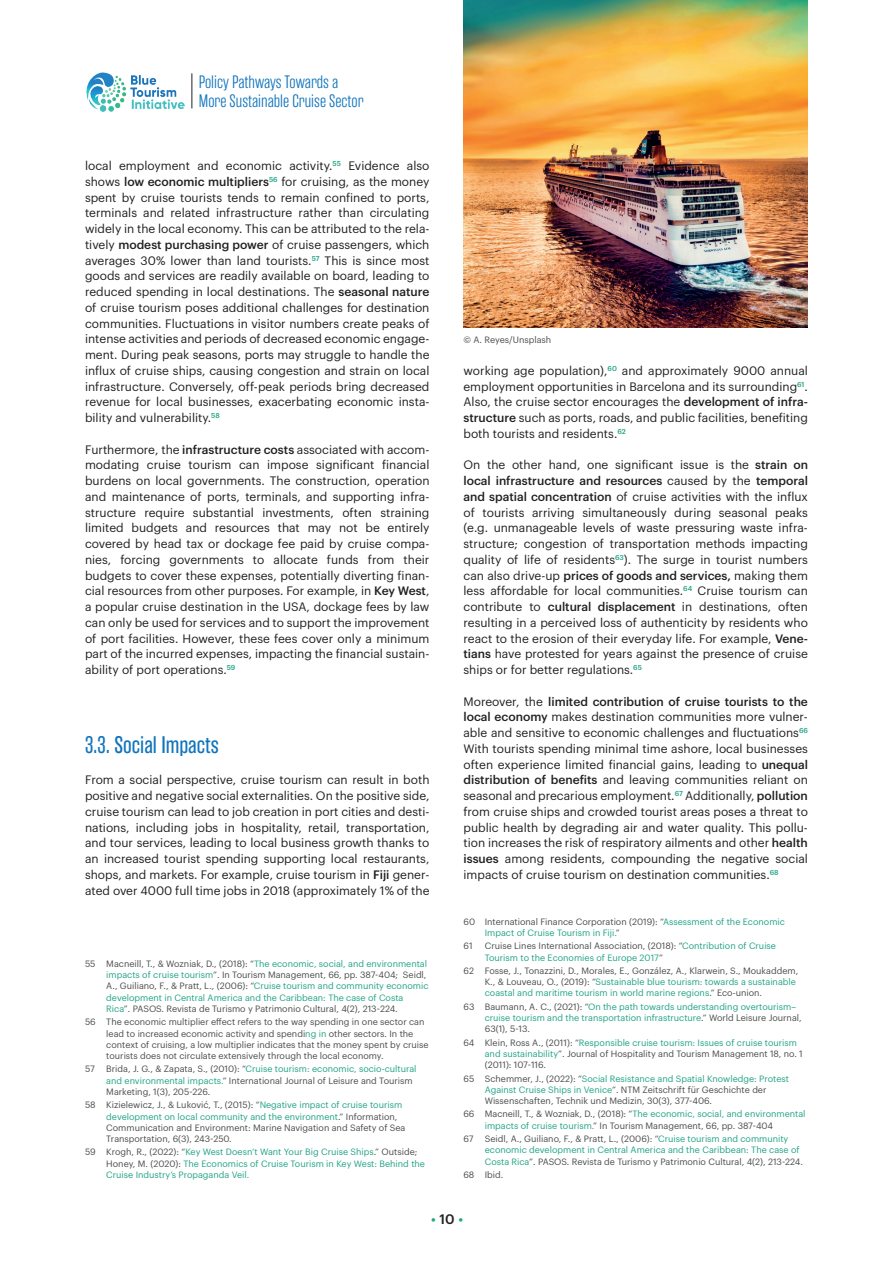
<style>
.page{position:relative;width:893px;height:1263px;background:#fff}
.page>*{position:absolute;margin:0;border:0;box-sizing:border-box;transform-origin:0 0}
.t1{font:24px "Rama Gothic E";color:#1074bc}
.t2{font:300 18px/19.5px "Rama Gothic E";color:#1074bc}
.t3{font:500 13.5px "Graphik";color:#21a386}
.t4{font:12px/15.8px "Graphik";color:#231f20;text-align:justify}
.t5{font:9px/11.2px "Graphik";color:#4b4c4d}
.t6{font:9px/11.2px "Graphik";color:#21a386}
.s1{font-weight:500}
.s2{color:#21a386}
.s3{color:#4b4c4d}
.s4{color:#231f20}
</style>
<div class="page">
<img style="left:463px;top:0;width:345px;height:328px">
<img style="left:86px;top:72px;width:99px;height:39px">
<hr style="left:192px;top:73px;width:1px;height:35px;background:#231f20">
<h2 class="t2" style="left:199px;top:72px;width:166px">Policy Pathways Towards a<br>More Sustainable Cruise Sector</h2>
<p class="t4" style="left:85px;top:157px;width:346px">local employment and economic activity.<sup>55</sup> Evidence also shows <span class="s1">low economic multipliers</span><sup>56</sup> for cruising, as the money spent by cruise tourists tends to remain confined to ports, terminals and related infrastructure rather than circulating widely in the local economy. This can be attributed to the rela&shy;tively <span class="s1">modest purchasing power</span> of cruise passengers, which averages 30% lower than land tourists.<sup>57</sup> This is since most goods and services are readily available on board, leading to reduced spending in local destinations. The <span class="s1">seasonal nature </span>of cruise tourism poses additional challenges for destination communities. Fluctuations in visitor numbers create peaks of intense activities and periods of decreased economic engage&shy;ment. During peak seasons, ports may struggle to handle the influx of cruise ships, causing congestion and strain on local infrastructure. Conversely, off-peak periods bring decreased revenue for local businesses, exacerbating economic insta&shy;bility and vulnerability.<sup>58</sup></p>
<p class="t4" style="left:85px;top:440px;width:346px">Furthermore, the <span class="s1">infrastructure costs</span> associated with accom&shy;modating cruise tourism can impose significant financial burdens on local governments. The construction, operation and maintenance of ports, terminals, and supporting infra&shy;structure require substantial investments, often straining limited budgets and resources that may not be entirely covered by head tax or dockage fee paid by cruise compa&shy;nies, forcing governments to allocate funds from their budgets to cover these expenses, potentially diverting finan&shy;cial resources from other purposes. For example, in <span class="s1">Key West</span>, a popular cruise destination in the USA, dockage fees by law can only be used for services and to support the improvement of port facilities. However, these fees cover only a minimum part of the incurred expenses, impacting the financial sustain&shy;ability of port operations.<sup>59</sup></p>
<h1 class="t1" style="left:85px;top:732px;width:135px">3.3. Social Impacts</h1>
<p class="t4" style="left:85px;top:771px;width:346px">From a social perspective, cruise tourism can result in both positive and negative social externalities. On the positive side, cruise tourism can lead to job creation in port cities and desti&shy;nations, including jobs in hospitality, retail, transportation, and tour services, leading to local business growth thanks to an increased tourist spending supporting local restaurants, shops, and markets. For example, cruise tourism in <span class="s1">Fiji</span> gener&shy;ated over 4000 full time jobs in 2018 (approximately 1% of the</p>
<p class="t5" style="left:106px;top:957px;width:324px;text-indent:-21px">55 Macneill, T., &amp; Wozniak, D., (2018): “<span class="s2">The economic, social, and environmental impacts of cruise tourism</span>”. In Tourism Management, 66, pp. 387-404; Seidl, A., Guiliano, F., &amp; Pratt, L., (2006): “<span class="s2">Cruise tourism and community economic development in Central America and the Caribbean: The case of Costa Rica</span>”. PASOS. Revista de Turismo y Patrimonio Cultural, 4(2), 213-224.</p>
<p class="t5" style="left:106px;top:1016px;width:324px;text-indent:-21px">56 The economic multiplier effect refers to the way spending in one sector can lead to increased economic activity and spendi<span class="s2">ng in</span> other sectors. In the context of cruising, a low multiplier indicates that the money spent by cruise tourists does not circulate extensively through the local economy.</p>
<p class="t5" style="left:85px;top:1063px;width:11px">57</p>
<p class="t5" style="left:106px;top:1063px;width:312px">Brida, J. G., &amp; Zapata, S., (2010): “<span class="s2">Cruise tourism: economic, socio-cultural and environmental impacts.</span>” International Journal of Leisure and Tourism<br>Marketing, 1(3), 205-226.</p>
<p class="t5" style="left:106px;top:1099px;width:301px;text-indent:-21px">58 Kizielewicz, J., &amp; Luković, T., (2015): “<span class="s2">Negative impact of cruise tourism development on local community and the environment</span>.” Information, Communication and Environment: Marine Navigation and Safety of Sea Transportation, 6(3), 243-250.</p>
<p class="t6" style="left:106px;top:1146px;width:320px;text-indent:-21px"><span class="s3">59 Krogh, R., (2022): “</span>Key West Doesn’t Want Your Big Cruise Ships<span class="s3">.” Outside;<br>Honey, M. (2020):</span> The Economics of Cruise Tourism in Key West: Behind the<br>Cruise Industry’s Propaganda Veil.</p>
<p class="t5" style="left:463px;top:334px;width:89px">© A. Reyes/Unsplash</p>
<p class="t4" style="left:463px;top:362px;width:346px">working age population),<sup>60</sup> and approximately 9000 annual employment opportunities in Barcelona and its surrounding<sup>61</sup>.<br>Also, the cruise sector encourages the <span class="s1">development of infra&shy;structure</span> such as ports, roads, and public facilities, benefiting both tourists and residents.<sup>62</sup></p>
<p class="t4" style="left:463px;top:456px;width:346px">On the other hand, one significant issue is the <span class="s1">strain on local infrastructure and resources</span> caused by the <span class="s1">temporal and spatial concentration</span> of cruise activities with the influx of tourists arriving simultaneously during seasonal peaks (e.g. unmanageable levels of waste pressuring waste infra&shy;structure; congestion of transportation methods impacting quality of life of residents<sup>63</sup>). The surge in tourist numbers can also drive-up <span class="s1">prices of goods and services,</span> making them less affordable for local communities.<sup>64</sup> Cruise tourism can contribute to <span class="s1">cultural displacement</span> in destinations, often resulting in a perceived loss of authenticity by residents who react to the erosion of their everyday life. For example, <span class="s1">Vene&shy;tians</span> have protested for years against the presence of cruise ships or for better regulations.<sup>65</sup></p>
<p class="t4" style="left:463px;top:692px;width:346px">Moreover, the <span class="s1">limited contribution of cruise tourists to the local economy</span> makes destination communities more vulner&shy;able and sensitive to economic challenges and fluctuations<sup>66<br></sup>With tourists spending minimal time ashore, local businesses often experience limited financial gains, leading to <span class="s1">unequal distribution of benefits</span> and leaving communities reliant on seasonal and precarious employment.<sup>67</sup> Additionally, <span class="s1">pollution </span>from cruise ships and crowded tourist areas poses a threat to public health by degrading air and water quality. This pollu&shy;tion increases the risk of respiratory ailments and other <span class="s1">health issues</span> among residents, compounding the negative social impacts of cruise tourism on destination communities.<sup>68</sup></p>
<p class="t6" style="left:485px;top:915px;width:302px;text-indent:-21px"><span class="s3">60 International Finance Corporation (2019): “</span>Assessment of the Economic<br>Impact of Cruise Tourism in Fiji.<span class="s3">”</span></p>
<p class="t5" style="left:463px;top:940px;width:11px">61</p>
<p class="t6" style="left:485px;top:940px;width:293px"><span class="s3">Cruise Lines International Association, (2018): “</span>Contribution of Cruise<br>Tourism to the Economies of Europe 2017<span class="s3">”</span></p>
<p class="t5" style="left:485px;top:964px;width:315px;text-indent:-21px">62 Fosse, J., Tonazzini, D., Morales, E., González, A., Klarwein, S., Moukaddem,<br>K., &amp; Louveau, O., (2019): “<span class="s2">Sustainable blue tourism: towards a sustainable coastal and maritime tourism in world marine regions</span>.” Eco-union.</p>
<p class="t6" style="left:485px;top:1000px;width:318px;text-indent:-21px"><span class="s3">63 Baumann, A. C., (2021): “</span>On the path towards understanding overtourism– cruise tourism and the transportation infrastructure<span class="s3">.” World Leisure Journal,<br>63(1), 5-13.</span></p>
<p class="t5" style="left:485px;top:1036px;width:320px;text-indent:-21px">64 Klein, Ross A., (2011): “<span class="s2">Responsible cruise tourism: Issues of cruise tourism and sustainability</span>”. Journal of Hospitality and Tourism Management 18, no. 1 (2011): 107-116.</p>
<p class="t5" style="left:485px;top:1072px;width:306px;text-indent:-21px">65 Schemmer, J., (2022): “<span class="s2">Social Resistance and Spatial Knowledge: Protest<br>Against Cruise Ships in Venice</span>”. NTM Zeitschrift für Geschichte der<br>Wissenschaften, Technik und Medizin, 30(3), 377-406.</p>
<p class="t5" style="left:485px;top:1108px;width:322px;text-indent:-21px">66 Macneill, T., &amp; Wozniak, D., (2018): “<span class="s2">The economic, social, and environmental impacts of cruise tourism.</span>” In Tourism Management, 66, pp. 387-404</p>
<p class="t5" style="left:485px;top:1132px;width:320px;text-indent:-21px">67 Seidl, A., Guiliano, F., &amp; Pratt, L., (2006): “<span class="s2">Cruise tourism and community economic development in Central America and the Caribbean: The case of<br>Costa Rica</span>”. PASOS. Revista de Turismo y Patrimonio Cultural, 4(2), 213-224.</p>
<p class="t5" style="left:463px;top:1168px;width:41px">68 Ibid.</p>
<p class="t3" style="left:431px;top:1209px;width:33px">• <span class="s4">10</span> •</p>
</div>
